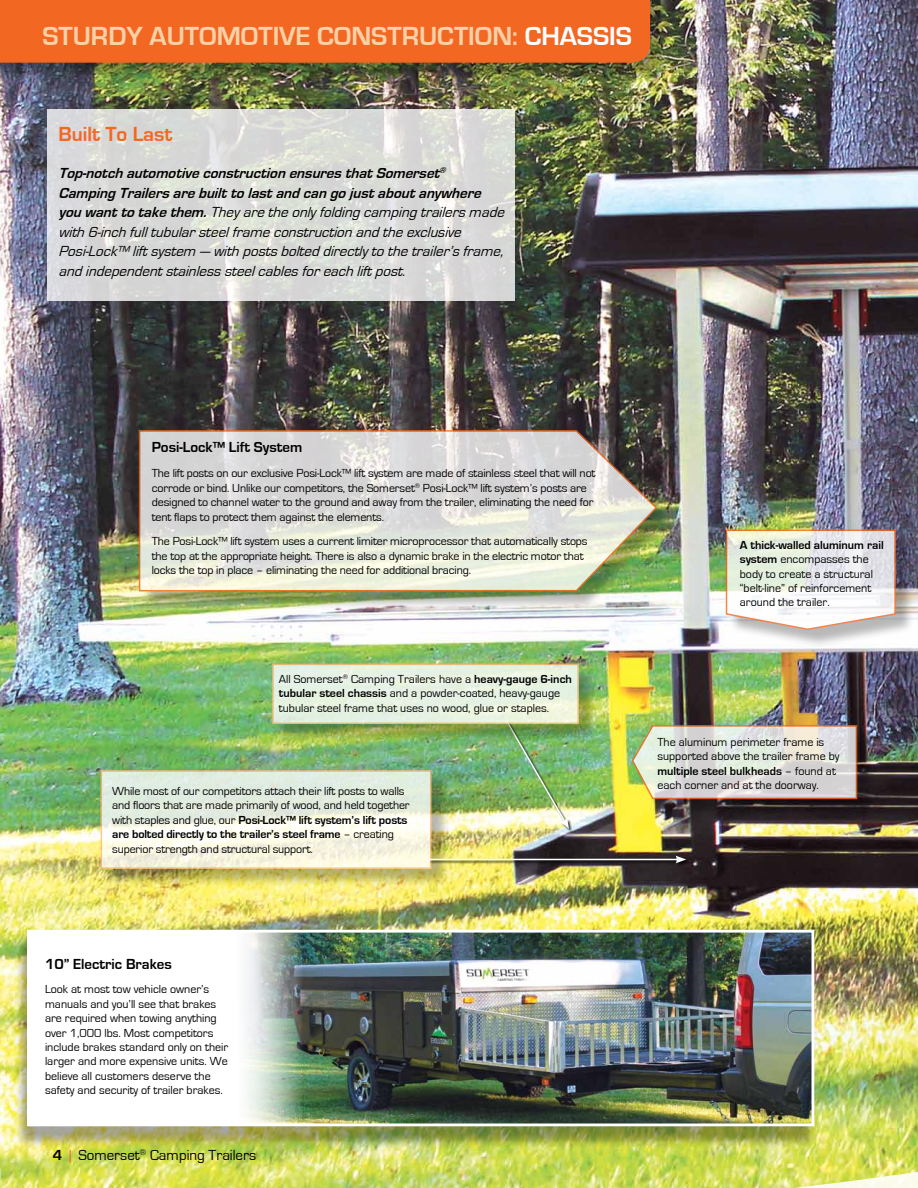
<style>
.page{position:relative;width:918px;height:1188px;background:#fff}
.page>*{position:absolute;margin:0;border:0;box-sizing:border-box;transform-origin:0 0}
.t1{font:700 27px "Eurostile";color:#fdd1a7}
.t2{font:700 27px "Eurostile";color:#fff}
.t3{font:700 21px "Eurostile";color:#f26722}
.t4{font:italic 15px/19.5px "Eurostile";color:#000}
.t5{font:700 15px "Eurostile";color:#000}
.t6{font:15px "Eurostile";color:#000}
.t7{font:12px/14.4px "Eurostile";letter-spacing:-.01em;color:#000}
.s1{color:#fdd1a7}
.s2{font-weight:700}
.s3{color:#f26722}
</style>
<div class="page">
<img style="left:0;top:0;width:918px;height:1188px">
<img style="left:526px;top:400px;width:161px;height:788px">
<div style="left:687px;top:326px;width:231px;height:862px;background:#000;opacity:.35"></div>
<img style="left:699px;top:335px;width:26px;height:853px">
<img style="left:725px;top:314px;width:193px;height:874px">
<div style="left:14px;top:936px;width:804px;height:212px;background:#000;opacity:.35"></div>
<div style="left:28px;top:931px;width:785px;height:194px;background:#fff"></div>
<img style="left:247px;top:934px;width:563px;height:188px">
<div style="left:27px;top:930px;width:787px;height:196px;border:3px solid #fff"></div>
<div style="left:0;top:0;width:669px;height:82px;background:#000;opacity:.35"></div>
<div style="left:0;top:0;width:650px;height:63px;background:#f26722"></div>
<div style="left:141px;top:432px;width:534px;height:178px;background:#000;opacity:.35"></div>
<svg style="left:138px;top:429px;width:520px;height:163px;background:#d4d4c9"></svg>
<div style="left:728px;top:532px;width:186px;height:116px;background:#000;opacity:.35"></div>
<svg style="left:725px;top:529px;width:172px;height:102px"></svg>
<div style="left:635px;top:727px;width:241px;height:91px;background:#000;opacity:.35"></div>
<svg style="left:631px;top:724px;width:227px;height:76px;background:#d7d5c8"></svg>
<div style="left:507px;top:721px;width:66px;height:112px;background:#000;opacity:.75"></div>
<img style="left:505px;top:743px;width:64px;height:86px">
<svg style="left:47px;top:109px;width:468px;height:191px;background:#dadbd8"></svg>
<div style="left:274px;top:666px;width:323px;height:77px;background:#000;opacity:.35"></div>
<div style="left:272px;top:664px;width:307px;height:60px;background:#e6f2e2;border:2px solid #fcbc81"></div>
<div style="left:103px;top:772px;width:347px;height:115px;background:#000;opacity:.35"></div>
<svg style="left:101px;top:770px;width:330px;height:99px"></svg>
<div style="left:429px;top:856px;width:261px;height:11px;background:#000;opacity:.75"></div>
<hr style="left:429px;top:859px;width:249px;height:1px;background:#fff">
<svg style="left:676px;top:856px;width:10px;height:7px"></svg>
<h1 class="t1" style="left:42px;top:21px;width:18px">sturdy</h1>
<h1 class="t1" style="left:150px;top:21px;width:123px">automotive</h1>
<h1 class="t1" style="left:317px;top:21px;width:51px">constructi</h1>
<h1 class="t2" style="left:475px;top:21px;width:117px"><span class="s1">on:</span> chassis</h1>
<h2 class="t3" style="left:58px;top:122px;width:116px">Built To Last</h2>
<p class="t4" style="left:58px;top:164px;width:451px"><span class="s2">Top-notchautomotiveconstructionensuresthatSomerset</span><sup>® </sup><span class="s2">CampingTrailersarebuilttolastandcangojustaboutanywhere youwanttotakethem.</span>They aretheonly foldingcampingtrailersmade with6-inchfulltubularsteelframeconstructionandtheexclusive Posi-Lock™ liftsystem — withpostsbolteddirectly tothetrailer’sframe, andindependentstainlesssteelcablesforeachliftpost.</p>
<p class="t5" style="left:152px;top:439px;width:152px">Posi-Lock™ Lift System</p>
<p class="t7" style="left:152px;top:466px;width:445px">The lift posts on our exclusive Posi-Lock™ lift system are made of stainless steel that will not corrode or bind. Unlike our competitors, the Somerset<sup>®</sup> Posi-Lock™ lift system’s posts are designed to channel water to the ground and away from the trailer, eliminating the need for tent flaps to protect them against the elements.</p>
<p class="t7" style="left:152px;top:535px;width:437px">The Posi-Lock™ lift system uses a current limiter microprocessor that automatically stops the top at the appropriate height. There is also a dynamic brake in the electric motor that locks the top in place – eliminating the need for additional bracing.</p>
<p class="t7" style="left:279px;top:672px;width:295px">All Somerset<sup>®</sup> Camping Trailers have a <span class="s2">heavy-gauge 6-inch tubular steel chassis</span> and a powder-coated, heavy-gauge tubular steel frame that uses no wood, glue or staples.</p>
<p class="t7" style="left:112px;top:784px;width:299px">While most of our competitors attach their lift posts to walls and floors that are made primarily of wood, and held together with staples and glue, our <span class="s2">Posi-Lock™ lift system’s lift posts are bolted directly to the trailer’s steel frame</span> – creating superior strength and structural support.</p>
<p class="t5" style="left:45px;top:955px;width:128px">10” Electric Brakes</p>
<p class="t7" style="left:45px;top:983px;width:185px">Look at most tow vehicle owner’s manuals and you’ll see that brakes are required when towing anything over 1,000 lbs. Most competitors include brakes standard only on their larger and more expensive units. We believe all customers deserve the safety and security of trailer brakes.</p>
<p class="t6" style="left:53px;top:1147px;width:205px"><span class="s2">4</span> <span class="s3">|</span> Somerset<sup>®</sup> Camping Trailers</p>
<p class="t7" style="left:740px;top:538px;width:145px"><span class="s2">A thick-walled aluminum rail system</span> encompasses the body to create a structural “belt-line” of reinforcement around the trailer.</p>
<p class="t7" style="left:657px;top:735px;width:184px">The aluminum perimeter frame is supported above the trailer frame by <span class="s2">multiple steel bulkheads</span> – found at each corner and at the doorway.</p>
</div>
